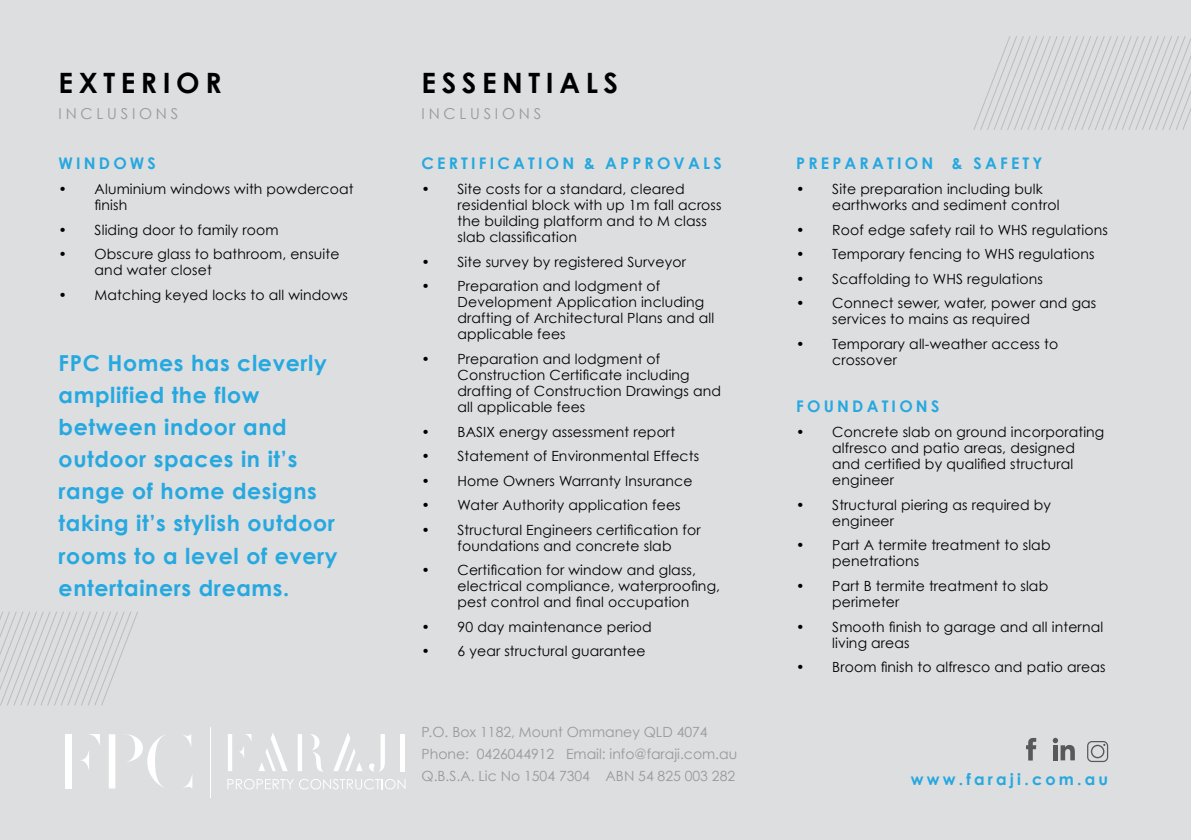
<style>
.page{position:relative;width:1191px;height:840px;background:#fff}
.page>*{position:absolute;margin:0;border:0;box-sizing:border-box;transform-origin:0 0}
.t1{font:700 28px "Century Gothic";letter-spacing:.2em;color:#000}
.t2{font:700 22px/32px "Century Gothic";letter-spacing:.03em;color:#26a8e0}
.t3{font:700 16px "Century Gothic";letter-spacing:.2em;color:#26a8e0}
.t4{font:15px "Century Gothic";letter-spacing:.25em;color:#999}
.t5{font:14px/16px "Century Gothic";letter-spacing:.01em;color:#000}
.t6{font:14px/22px "Century Gothic";color:#999}
</style>
<div class="page">
<div style="left:0;top:0;width:1191px;height:839px;background:#dcdedf"></div>
<div style="left:65px;top:733px;width:7px;height:54px;background:#fff"></div>
<svg style="left:81px;top:734px;width:19px;height:35px"></svg>
<svg style="left:109px;top:734px;width:6px;height:54px"></svg>
<svg style="left:184px;top:734px;width:7px;height:12px"></svg>
<svg style="left:184px;top:776px;width:8px;height:12px"></svg>
<svg style="left:128px;top:734px;width:36px;height:53px"></svg>
<svg style="left:227px;top:779px;width:178px;height:10px"></svg>
<svg style="left:228px;top:734px;width:4px;height:36px"></svg>
<svg style="left:239px;top:734px;width:12px;height:23px"></svg>
<svg style="left:298px;top:734px;width:4px;height:36px"></svg>
<svg style="left:310px;top:734px;width:13px;height:37px"></svg>
<svg style="left:369px;top:734px;width:16px;height:37px"></svg>
<hr style="left:401px;top:733px;width:4px;height:37px;background:#fff">
<svg style="left:259px;top:733px;width:28px;height:37px"></svg>
<svg style="left:334px;top:733px;width:28px;height:37px"></svg>
<hr style="left:210px;top:726px;width:1px;height:71px;background:#fff">
<svg style="left:1026px;top:738px;width:10px;height:22px"></svg>
<svg style="left:1052px;top:737px;width:22px;height:23px"></svg>
<svg style="left:1087px;top:741px;width:21px;height:20px"></svg>
<svg style="left:973px;top:36px;width:218px;height:94px"></svg>
<svg style="left:0;top:611px;width:138px;height:95px"></svg>
<h1 class="t1" style="left:59px;top:65px;width:164px">EXTERIOR</h1>
<h1 class="t1" style="left:421px;top:65px;width:198px">ESSENTIALS</h1>
<p class="t4" style="left:59px;top:104px;width:121px">INCLUSIONS</p>
<p class="t4" style="left:421px;top:104px;width:121px">INCLUSIONS</p>
<p class="t3" style="left:59px;top:153px;width:99px">WINDOWS</p>
<p class="t3" style="left:421px;top:153px;width:302px">CERTIFICATION &amp; APPROVALS</p>
<p class="t3" style="left:796px;top:153px;width:248px">PREPARATION &amp; SAFETY</p>
<p class="t5" style="left:95px;top:181px;width:260px;text-indent:-36px">• Aluminium windows with powdercoat finish</p>
<p class="t5" style="left:59px;top:221px;width:221px">• Sliding door to family room</p>
<p class="t5" style="left:95px;top:246px;width:246px;text-indent:-36px">• Obscure glass to bathroom, ensuite and water closet</p>
<p class="t5" style="left:59px;top:286px;width:291px">• Matching keyed locks to all windows</p>
<h2 class="t2" style="left:59px;top:346px;width:280px">FPC Homes has cleverly amplified the flow between indoor and outdoor spaces in it’s range of home designs taking it’s stylish outdoor rooms to a level of every entertainers dreams.</h2>
<p class="t5" style="left:457px;top:181px;width:265px;text-indent:-36px">• Site costs for a standard, cleared residential block with up 1m fall across the building platform and to M class slab classification</p>
<p class="t5" style="left:421px;top:253px;width:266px">• Site survey by registered Surveyor</p>
<p class="t5" style="left:457px;top:278px;width:258px;text-indent:-36px">• Preparation and lodgment of<br>Development Application including drafting of Architectural Plans and all applicable fees</p>
<p class="t5" style="left:457px;top:350px;width:265px;text-indent:-36px">• Preparation and lodgment of<br>Construction Certificate including drafting of Construction Drawings and all applicable fees</p>
<p class="t5" style="left:421px;top:423px;width:255px">• BASIX energy assessment report</p>
<p class="t5" style="left:421px;top:447px;width:279px">• Statement of Environmental Effects</p>
<p class="t5" style="left:421px;top:472px;width:272px">• Home Owners Warranty Insurance</p>
<p class="t5" style="left:421px;top:496px;width:261px">• Water Authority application fees</p>
<p class="t5" style="left:421px;top:521px;width:281px;text-align:center">• Structural Engineers certification for foundations and concrete slab</p>
<p class="t5" style="left:457px;top:561px;width:264px;text-indent:-36px">• Certification for window and glass, electrical compliance, waterproofing, pest control and final occupation</p>
<p class="t5" style="left:421px;top:618px;width:232px">• 90 day maintenance period</p>
<p class="t5" style="left:421px;top:642px;width:225px">• 6 year structural guarantee</p>
<p class="t6" style="left:421px;top:720px;width:317px">P.O. Box 1182, Mount Ommaney QLD 4074<br>Phone: 0426044912 Email: info@faraji.com.au<br>Q.B.S.A. Lic No 1504 7304 ABN 54 825 003 282</p>
<p class="t5" style="left:832px;top:181px;width:229px;text-indent:-36px">• Site preparation including bulk earthworks and sediment control</p>
<p class="t5" style="left:796px;top:221px;width:313px">• Roof edge safety rail to WHS regulations</p>
<p class="t5" style="left:796px;top:246px;width:300px">• Temporary fencing to WHS regulations</p>
<p class="t5" style="left:796px;top:270px;width:248px">• Scaffolding to WHS regulations</p>
<p class="t5" style="left:832px;top:295px;width:266px;text-indent:-36px">• Connect sewer, water, power and gas services to mains as required</p>
<p class="t5" style="left:832px;top:335px;width:227px;text-indent:-36px">• Temporary all-weather access to crossover</p>
<p class="t3" style="left:796px;top:396px;width:145px">FOUNDATIONS</p>
<p class="t5" style="left:832px;top:424px;width:274px;text-indent:-36px">• Concrete slab on ground incorporating alfresco and patio areas, designed and certified by qualified structural engineer</p>
<p class="t5" style="left:832px;top:496px;width:220px;text-indent:-36px">• Structural piering as required by engineer</p>
<p class="t5" style="left:832px;top:537px;width:220px;text-indent:-36px">• Part A termite treatment to slab penetrations</p>
<p class="t5" style="left:832px;top:577px;width:217px;text-indent:-36px">• Part B termite treatment to slab perimeter</p>
<p class="t5" style="left:832px;top:618px;width:273px;text-indent:-36px">• Smooth finish to garage and all internal living areas</p>
<p class="t5" style="left:796px;top:658px;width:311px">• Broom finish to alfresco and patio areas</p>
<p class="t3" style="left:910px;top:768px;width:199px">www.faraji.com.au</p>
</div>
